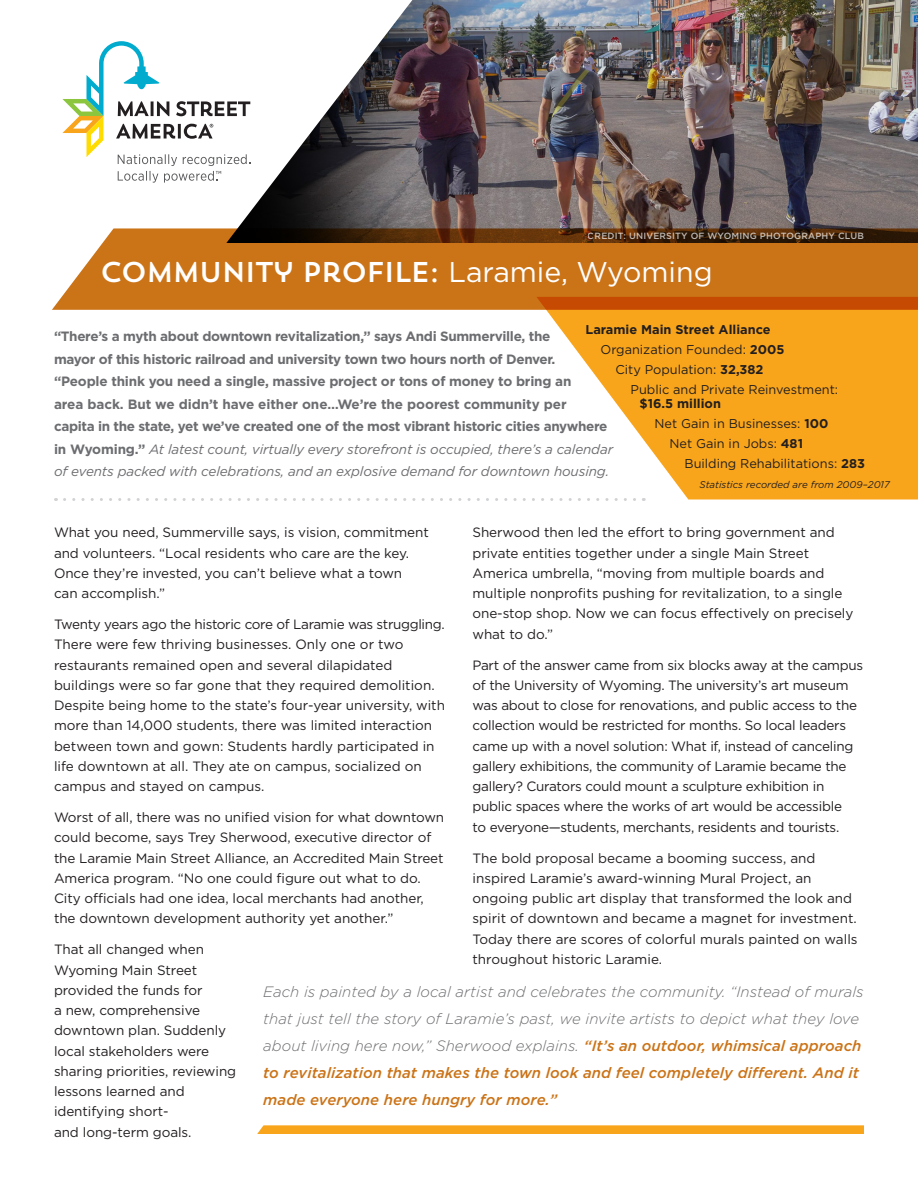
<style>
.page{position:relative;width:918px;height:1188px;background:#fff}
.page>*{position:absolute;margin:0;border:0;box-sizing:border-box;transform-origin:0 0}
.t1{font:28.5px "Trend Sans One";letter-spacing:-.07em;color:#fff}
._01_CALLOUT_QUOTE{font:italic 300 15px/27px "Gotham";letter-spacing:.005em;color:#6c6d70}
._01_BODY{font:13.5px/20.2px "Gotham";letter-spacing:-.005em;color:#231f20}
._00_DECK{font:700 13.5px/22.5px "Gotham";letter-spacing:-.025em;color:#6c6d70}
._00_DECK-2{font:13.5px/20.2px "Gotham";letter-spacing:-.005em;color:#231f20}
._00_STATS{font:12.75px/13.5px "Gotham";color:#231f20}
._00_STATS-2{font:700 12.75px "Gotham";color:#231f20}
._00_STATS-3{font:italic 9.75px "Gotham";color:#231f20}
.t2{font:500 9px "Gotham";letter-spacing:.02em;color:#fff}
.s1{font-family:"Gotham"}
.s2{font-weight:700}
.s3{font-weight:400;font-style:italic}
.s4{font-weight:500;color:#cb7317}
</style>
<div class="page">
<img style="left:238px;top:0;width:680px;height:228px">
<svg style="left:62px;top:41px;width:188px;height:142px"></svg>
<svg style="left:546px;top:310px;width:372px;height:190px;fill:#f9a51b"></svg>
<svg style="left:65px;top:498px;width:579px;height:3px"></svg>
<svg style="left:52px;top:228px;width:866px;height:82px;background:#b8691c"></svg>
<svg style="left:257px;top:1125px;width:607px;height:9px;background:#f9a925"></svg>
<p class="t2" style="left:588px;top:230px;width:278px">CREDIT: UNIVERSITY OF WYOMING PHOTOGRAPHY CLUB</p>
<p class="t1" style="left:100px;top:254px;width:614px">COMMUNITY PROFILE: <span class="s1">Laramie, Wyoming</span></p>
<p class="_00_STATS-2" style="left:586px;top:322px;width:187px">Laramie Main Street Alliance</p>
<p class="_00_STATS" style="left:601px;top:343px;width:185px">Organization Founded: <span class="s2">2005</span></p>
<p class="_00_STATS" style="left:616px;top:363px;width:150px">City Population: <span class="s2">32,382</span></p>
<p class="_00_STATS" style="left:640px;top:383px;width:200px;text-indent:-9px">Public and Private Reinvestment: <span class="s2">$16.5 million</span></p>
<p class="_00_STATS" style="left:655px;top:416px;width:175px">Net Gain in Businesses: <span class="s2">100</span></p>
<p class="_00_STATS" style="left:670px;top:436px;width:135px">Net Gain in Jobs: <span class="s2">481</span></p>
<p class="_00_STATS" style="left:685px;top:456px;width:182px">Building Rehabilitations: <span class="s2">283</span></p>
<p class="_00_STATS-3" style="left:700px;top:478px;width:192px">Statistics recorded are from 2009–2017</p>
<p class="_00_DECK" style="left:54px;top:325px;width:561px">“There’s a myth about downtown revitalization,” says Andi Summerville, the<br>mayor of this historic railroad and university town two hours north of Denver.<br>“People think you need a single, massive project or tons of money to bring an<br>area back. But we didn’t have either one…We’re the poorest community per<br>capita in the state, yet we’ve created one of the most vibrant historic cities anywhere in Wyoming.” <span class="s3">At latest count, virtually every storefront is occupied, there’s a calendar of events packed with celebrations, and an explosive demand for downtown housing.</span></p>
<p class="_01_BODY" style="left:472px;top:522px;width:382px">Sherwood then led the effort to bring government and private entities together under a single Main Street America umbrella, “moving from multiple boards and multiple nonprofits pushing for revitalization, to a single one-stop shop. Now we can focus effectively on precisely what to do.”</p>
<p class="_01_BODY" style="left:472px;top:655px;width:392px">Part of the answer came from six blocks away at the campus of the University of Wyoming. The university’s art museum was about to close for renovations, and public access to the collection would be restricted for months. So local leaders came up with a novel solution: What if, instead of canceling gallery exhibitions, the community of Laramie became the gallery? Curators could mount a sculpture exhibition in public spaces where the works of art would be accessible<br>to everyone—students, merchants, residents and tourists.</p>
<p class="_01_BODY" style="left:472px;top:848px;width:387px">The bold proposal became a booming success, and inspired Laramie’s award-winning Mural Project, an ongoing public art display that transformed the look and spirit of downtown and became a magnet for investment.<br>Today there are scores of colorful murals painted on walls throughout historic Laramie.</p>
<p class="_01_CALLOUT_QUOTE" style="left:263px;top:978px;width:602px">Each is painted by a local artist and celebrates the community. “Instead of murals that just tell the story of Laramie’s past, we invite artists to depict what they love about living here now,” Sherwood explains. <span class="s4">“It’s an outdoor, whimsical approach to revitalization that makes the town look and feel completely different. And it made everyone here hungry for more.”</span></p>
<p class="_00_DECK-2" style="left:54px;top:522px;width:376px">What you need, Summerville says, is vision, commitment and volunteers. “Local residents who care are the key.<br>Once they’re invested, you can’t believe what a town can accomplish.”</p>
<p class="_01_BODY" style="left:54px;top:614px;width:392px">Twenty years ago the historic core of Laramie was struggling.<br>There were few thriving businesses. Only one or two restaurants remained open and several dilapidated buildings were so far gone that they required demolition.<br>Despite being home to the state’s four-year university, with more than 14,000 students, there was limited interaction between town and gown: Students hardly participated in life downtown at all. They ate on campus, socialized on campus and stayed on campus.</p>
<p class="_01_BODY" style="left:54px;top:807px;width:392px">Worst of all, there was no unified vision for what downtown could become, says Trey Sherwood, executive director of the Laramie Main Street Alliance, an Accredited Main Street America program. “No one could figure out what to do.<br>City officials had one idea, local merchants had another, the downtown development authority yet another.”</p>
<p class="_01_BODY" style="left:54px;top:939px;width:184px">That all changed when<br>Wyoming Main Street provided the funds for<br>a new, comprehensive downtown plan. Suddenly local stakeholders were sharing priorities, reviewing lessons learned and identifying short-<br>and long-term goals.</p>
</div>
